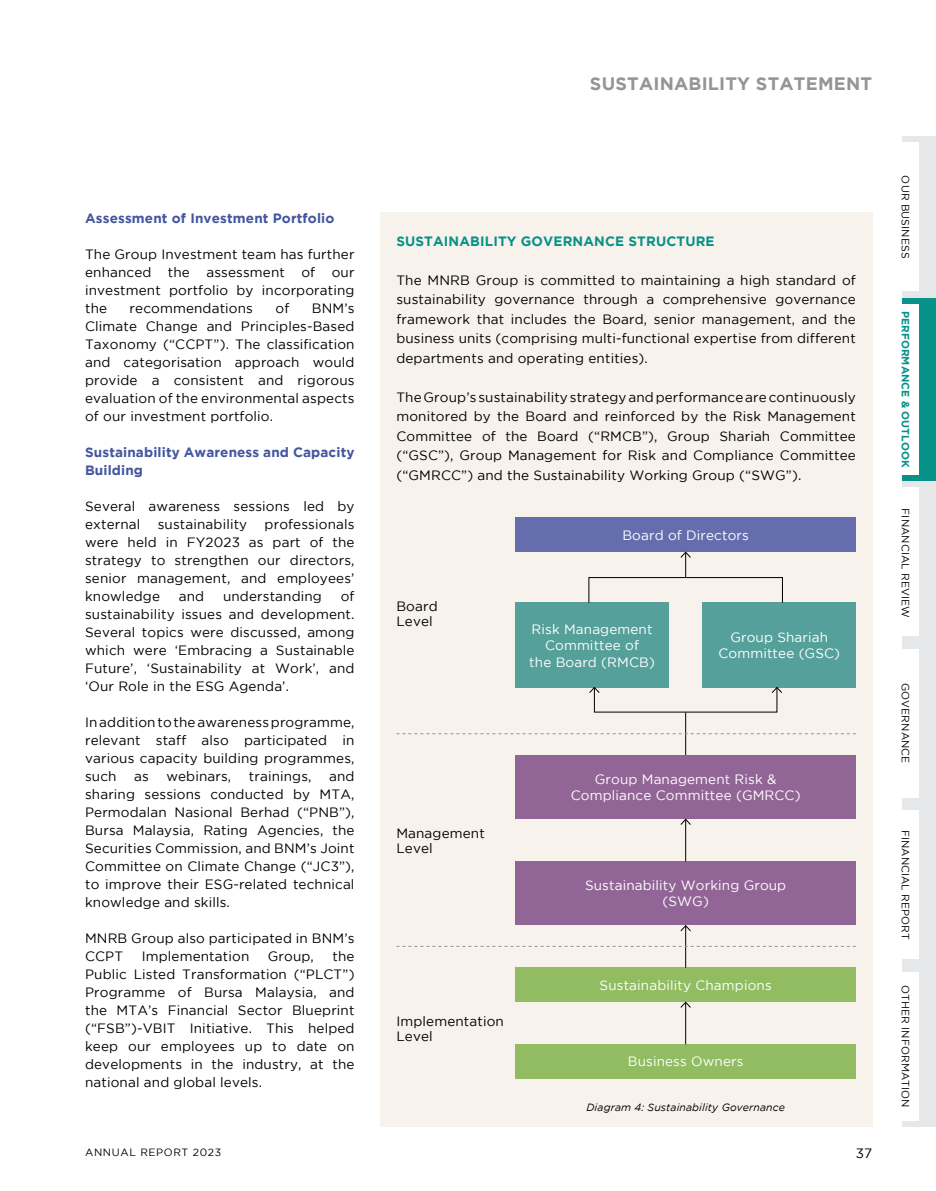
<style>
.page{position:relative;width:936px;height:1191px;background:#fff}
.page>*{position:absolute;margin:0;border:0;box-sizing:border-box;transform-origin:0 0}
.t1{font:700 18px "Gotham";letter-spacing:.01em;color:#939598}
.t2{font:13.5px/18px "Gotham";letter-spacing:.01em;color:#000;text-align:justify}
.t3{font:13.5px/16.5px "Gotham";letter-spacing:.01em;color:#fff;text-align:center}
.t4{font:700 13.5px/18px "Gotham";letter-spacing:.01em;color:#43569f}
.t5{font:700 13.5px "Gotham";letter-spacing:.01em;color:#069189}
.t6{font:10.5px "Gotham";letter-spacing:.01em;color:#000}
.t7{font:italic 10.5px "Gotham";letter-spacing:.01em;color:#000}
.t8{font:700 10.5px "Gotham";letter-spacing:.01em;color:#069189}
.t9{font:10.5px "Gotham";letter-spacing:.06em;color:#000}
</style>
<div class="page">
<div style="left:901px;top:136px;width:34px;height:162px;background:#e6e7e8"></div>
<div style="left:899px;top:142px;width:19px;height:149px;background:#fff"></div>
<div style="left:901px;top:480px;width:34px;height:162px;background:#e6e7e8"></div>
<div style="left:899px;top:487px;width:19px;height:149px;background:#fff"></div>
<div style="left:901px;top:642px;width:34px;height:162px;background:#e6e7e8"></div>
<div style="left:899px;top:648px;width:19px;height:149px;background:#fff"></div>
<div style="left:901px;top:298px;width:34px;height:182px;background:#069189"></div>
<div style="left:899px;top:304px;width:19px;height:170px;background:#fff"></div>
<div style="left:901px;top:804px;width:34px;height:161px;background:#e6e7e8"></div>
<div style="left:899px;top:810px;width:19px;height:149px;background:#fff"></div>
<div style="left:901px;top:965px;width:34px;height:162px;background:#e6e7e8"></div>
<div style="left:899px;top:972px;width:19px;height:148px;background:#fff"></div>
<div style="left:380px;top:213px;width:492px;height:914px;background:#f7f2eb"></div>
<div style="left:515px;top:517px;width:340px;height:34px;background:#656dad"></div>
<div style="left:515px;top:755px;width:340px;height:64px;background:#926597"></div>
<div style="left:515px;top:861px;width:340px;height:64px;background:#926597"></div>
<div style="left:515px;top:967px;width:340px;height:34px;background:#91bc62"></div>
<div style="left:515px;top:1044px;width:340px;height:34px;background:#91bc62"></div>
<div style="left:515px;top:603px;width:153px;height:85px;background:#56a09b"></div>
<div style="left:702px;top:603px;width:153px;height:85px;background:#56a09b"></div>
<svg style="left:679px;top:551px;width:12px;height:26px"></svg>
<hr style="left:685px;top:712px;width:1px;height:43px;background:#000">
<hr style="left:685px;top:819px;width:1px;height:42px;background:#000">
<svg style="left:680px;top:818px;width:11px;height:7px"></svg>
<hr style="left:685px;top:925px;width:1px;height:42px;background:#000">
<svg style="left:680px;top:925px;width:11px;height:7px"></svg>
<hr style="left:685px;top:1002px;width:1px;height:42px;background:#000">
<svg style="left:679px;top:1001px;width:12px;height:7px"></svg>
<svg style="left:589px;top:687px;width:11px;height:7px"></svg>
<svg style="left:771px;top:687px;width:11px;height:7px"></svg>
<div style="left:588px;top:577px;width:194px;height:26px;border:1px solid #000"></div>
<svg style="left:396px;top:733px;width:459px;height:1px"></svg>
<svg style="left:396px;top:946px;width:459px;height:1px"></svg>
<h1 class="t1" style="left:590px;top:73px;width:284px">SUSTAINABILITY STATEMENT</h1>
<p class="t4" style="left:85px;top:208px;width:251px">Assessment of Investment Portfolio</p>
<p class="t2" style="left:85px;top:244px;width:271px">The Group Investment team has further enhanced the assessment of our investment portfolio by incorporating the</p>
<p class="t2" style="left:130px;top:298px;width:125px">recommendations</p>
<p class="t2" style="left:275px;top:298px;width:15px">of</p>
<p class="t2" style="left:85px;top:298px;width:271px;text-indent:227px">BNM’s Climate Change and Principles-Based Taxonomy (“CCPT”). The classification and categorisation approach would provide a consistent and rigorous evaluation of the environmental aspects of our investment portfolio.</p>
<p class="t4" style="left:85px;top:442px;width:271px">Sustainability Awareness and Capacity<br>Building</p>
<p class="t2" style="left:85px;top:496px;width:271px">Several awareness sessions led by external</p>
<p class="t2" style="left:85px;top:514px;width:271px;text-indent:179px">professionals were held in FY2023 as part of the strategy to strengthen our directors, senior management, and employees’ knowledge</p>
<p class="t2" style="left:158px;top:514px;width:91px">sustainability</p>
<p class="t2" style="left:85px;top:586px;width:271px;text-indent:255px">of sustainability issues and development.<br>Several topics were discussed, among which were ‘Embracing a Sustainable Future’, ‘Sustainability at Work’, and ‘Our Role in the ESG Agenda’.</p>
<p class="t2" style="left:85px;top:712px;width:271px">In addition to the awareness programme, relevant staff also participated in various capacity building programmes, such</p>
<p class="t2" style="left:179px;top:586px;width:27px">and</p>
<p class="t2" style="left:223px;top:586px;width:100px">understanding</p>
<p class="t2" style="left:85px;top:766px;width:271px;text-indent:244px">and sharing sessions conducted by MTA, Permodalan Nasional Berhad (“PNB”), Bursa Malaysia, Rating Agencies, the Securities Commission, and BNM’s Joint Committee on Climate Change (“JC3”), to improve their ESG-related technical knowledge and skills.</p>
<p class="t2" style="left:85px;top:928px;width:271px">MNRB Group also participated in BNM’s<br>CCPT</p>
<p class="t2" style="left:134px;top:766px;width:16px">as</p>
<p class="t2" style="left:166px;top:766px;width:66px">webinars,</p>
<p class="t2" style="left:249px;top:766px;width:64px">trainings,</p>
<p class="t2" style="left:85px;top:946px;width:271px;text-indent:247px">the Public Listed Transformation (“PLCT”)<br>Programme of Bursa Malaysia, and the MTA’s Financial Sector Blueprint (“FSB”)-VBIT Initiative. This helped keep our employees up to date on developments in the industry, at the national and global levels.</p>
<p class="t2" style="left:142px;top:946px;width:109px">Implementation</p>
<p class="t2" style="left:268px;top:946px;width:48px">Group,</p>
<p class="t5" style="left:396px;top:233px;width:320px">SUSTAINABILITY GOVERNANCE STRUCTURE</p>
<p class="t2" style="left:396px;top:270px;width:461px;line-height:19.5px">The MNRB Group is committed to maintaining a high standard of sustainability governance through a comprehensive governance framework that includes the Board, senior management, and the business units (comprising multi-functional expertise from different departments and operating entities).</p>
<p class="t2" style="left:396px;top:387px;width:461px;line-height:19.5px">The Group’s sustainability strategy and performance are continuously monitored by the Board and reinforced by the Risk Management Committee of the Board (“RMCB”), Group Shariah Committee (“GSC”), Group Management for Risk and Compliance Committee (“GMRCC”) and the Sustainability Working Group (“SWG”).</p>
<p class="t2" style="left:396px;top:599px;width:43px;line-height:15px">Board<br>Level</p>
<p class="t3" style="left:622px;top:526px;width:128px">Board of Directors</p>
<p class="t3" style="left:529px;top:620px;width:127px">Risk Management<br>Committee of<br>the Board (RMCB)</p>
<p class="t3" style="left:718px;top:628px;width:123px">Group Shariah<br>Committee (GSC)</p>
<p class="t2" style="left:396px;top:825px;width:90px;line-height:15px">Management<br>Level</p>
<p class="t2" style="left:396px;top:1013px;width:109px;line-height:15px">Implementation<br>Level</p>
<p class="t3" style="left:570px;top:770px;width:231px">Group Management Risk &amp;<br>Compliance Committee (GMRCC)</p>
<p class="t3" style="left:585px;top:876px;width:203px">Sustainability Working Group (SWG)</p>
<p class="t3" style="left:599px;top:976px;width:174px">Sustainability Champions</p>
<p class="t3" style="left:627px;top:1053px;width:117px">Business Owners</p>
<p class="t7" style="left:586px;top:1101px;width:200px">Diagram 4: Sustainability Governance</p>
<p class="t9" style="left:85px;top:1146px;width:138px">ANNUAL REPORT 2023</p>
<p class="t2" style="left:855px;top:1144px;width:18px">37</p>
<p class="t6" style="left:911px;top:175px;width:84px;rotate:90deg">OUR BUSINESS</p>
<p class="t8" style="left:911px;top:311px;width:158px;rotate:90deg">PERFORMANCE &amp; OUTLOOK</p>
<p class="t6" style="left:911px;top:508px;width:111px;rotate:90deg">FINANCIAL REVIEW</p>
<p class="t6" style="left:911px;top:683px;width:82px;rotate:90deg">GOVERNANCE</p>
<p class="t6" style="left:911px;top:829px;width:112px;rotate:90deg">FINANCIAL REPORT</p>
<p class="t6" style="left:911px;top:985px;width:124px;rotate:90deg">OTHER INFORMATION</p>
</div>
